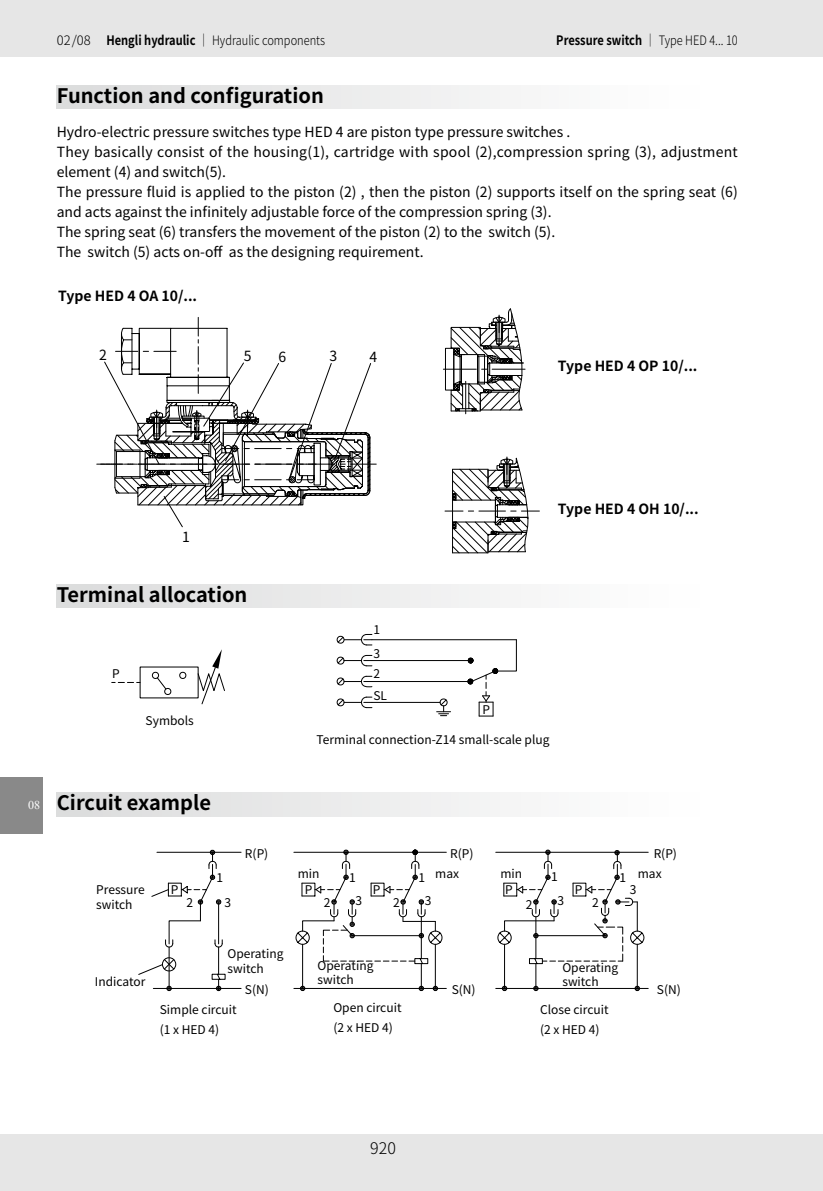
<style>
.page{position:relative;width:823px;height:1191px;background:#fff}
.page>*{position:absolute;margin:0;border:0;box-sizing:border-box;transform-origin:0 0}
.t1{font:700 20px "Noto Sans Hans";color:#000}
.t2{font:300 16px "Noto Sans Hans";color:#000}
.t3{font:14px/20px "Noto Sans Hans";color:#000}
.t4{font:700 14px "Noto Sans Hans";color:#000}
.t5{font:300 13px "Noto Sans Hans";color:#000;scale:.85 1}
.t6{font:700 13px "Noto Sans Hans";color:#000;scale:.85 1}
.t7{font:300 13px "Noto Sans Hans";color:#000}
.t8{font:12px/14.4px "Noto Sans Hans";color:#000}
.t9{font:12px "Times New Roman";color:#fff}
.s1{font-weight:700}
.s2{font-weight:300}
</style>
<div class="page">
<div style="left:0;top:0;width:822px;height:57px;background:#e6e6e6"></div>
<div style="left:0;top:1134px;width:822px;height:57px;background:#e6e6e6"></div>
<div style="left:0;top:777px;width:43px;height:56px;background:#898989"></div>
<div style="left:57px;top:85px;width:652px;height:24px;background:linear-gradient(to right,#dbdcdc,#fff)"></div>
<hr style="left:465px;top:381px;width:1px;height:33px;background:#000">
<svg style="left:443px;top:308px;width:82px;height:104px"></svg>
<svg style="left:444px;top:457px;width:95px;height:96px"></svg>
<svg style="left:97px;top:317px;width:279px;height:210px"></svg>
<hr style="left:157px;top:852px;width:84px;height:1px;background:#000">
<hr style="left:153px;top:988px;width:88px;height:1px;background:#000">
<svg style="left:138px;top:849px;width:87px;height:142px"></svg>
<hr style="left:218px;top:902px;width:1px;height:42px;background:#000">
<svg style="left:293px;top:849px;width:153px;height:142px"></svg>
<svg style="left:495px;top:849px;width:153px;height:142px"></svg>
<hr style="left:372px;top:639px;width:144px;height:1px;background:#000">
<svg style="left:436px;top:698px;width:14px;height:18px"></svg>
<svg style="left:336px;top:696px;width:36px;height:12px"></svg>
<svg style="left:336px;top:676px;width:36px;height:11px"></svg>
<hr style="left:372px;top:681px;width:99px;height:1px;background:#000">
<hr style="left:372px;top:702px;width:68px;height:1px;background:#000">
<hr style="left:372px;top:660px;width:98px;height:1px;background:#000">
<svg style="left:336px;top:655px;width:36px;height:11px"></svg>
<svg style="left:336px;top:634px;width:36px;height:11px"></svg>
<svg style="left:464px;top:639px;width:52px;height:77px"></svg>
<svg style="left:112px;top:682px;width:28px;height:1px"></svg>
<svg style="left:152px;top:671px;width:34px;height:24px"></svg>
<svg style="left:197px;top:649px;width:28px;height:55px"></svg>
<div style="left:57px;top:584px;width:652px;height:24px;background:linear-gradient(to right,#dbdcdc,#fff)"></div>
<div style="left:57px;top:793px;width:652px;height:23px;background:linear-gradient(to right,#dbdcdc,#fff)"></div>
<p class="t7" style="left:57px;top:33px;width:36px">02/08</p>
<p class="t5" style="left:106px;top:33px;width:258px"><span class="s1">Hengli hydraulic</span> ｜ Hydraulic components</p>
<p class="t6" style="left:556px;top:33px;width:215px">Pressure switch <span class="s2">｜ Type HED 4... 10</span></p>
<p class="t1" style="left:57px;top:84px;width:268px">Function and configuration</p>
<p class="t3" style="left:57px;top:122px;width:682px">Hydro-electric pressure switches type HED 4 are piston type pressure switches .<br>They basically consist of the housing(1), cartridge with spool (2),compression spring (3), adjustment element (4) and switch(5).<br>The pressure fluid is applied to the piston (2) , then the piston (2) supports itself on the spring seat (6) and acts against the infinitely adjustable force of the compression spring (3).<br>The spring seat (6) transfers the movement of the piston (2) to the switch (5).<br>The switch (5) acts on-off as the designing requirement.</p>
<p class="t4" style="left:58px;top:288px;width:140px">Type HED 4 OA 10/...</p>
<p class="t3" style="left:99px;top:345px;width:9px">2</p>
<p class="t3" style="left:243px;top:346px;width:9px">5</p>
<p class="t3" style="left:278px;top:347px;width:9px">6</p>
<p class="t3" style="left:329px;top:346px;width:9px">3</p>
<p class="t3" style="left:369px;top:347px;width:9px">4</p>
<p class="t4" style="left:557px;top:358px;width:141px">Type HED 4 OP 10/...</p>
<p class="t3" style="left:182px;top:527px;width:9px">1</p>
<p class="t1" style="left:57px;top:583px;width:192px">Terminal allocation</p>
<p class="t8" style="left:112px;top:667px;width:9px">P</p>
<p class="t8" style="left:145px;top:713px;width:50px">Symbols</p>
<p class="t4" style="left:557px;top:501px;width:142px">Type HED 4 OH 10/...</p>
<p class="t8" style="left:373px;top:618px;width:8px;line-height:23.8px">1<br>3</p>
<p class="t8" style="left:373px;top:667px;width:8px">2</p>
<p class="t8" style="left:373px;top:689px;width:15px">SL</p>
<p class="t8" style="left:482px;top:702px;width:9px">P</p>
<p class="t8" style="left:316px;top:732px;width:234px">Terminal connection-Z14 small-scale plug</p>
<p class="t9" style="left:28px;top:797px;width:13px">08</p>
<p class="t1" style="left:57px;top:792px;width:156px">Circuit example</p>
<p class="t8" style="left:216px;top:870px;width:8px">1</p>
<p class="t8" style="left:245px;top:846px;width:25px">R(P)</p>
<p class="t8" style="left:450px;top:846px;width:25px">R(P)</p>
<p class="t8" style="left:653px;top:846px;width:25px">R(P)</p>
<p class="t8" style="left:298px;top:867px;width:23px">min</p>
<p class="t8" style="left:435px;top:867px;width:25px">max</p>
<p class="t8" style="left:500px;top:866px;width:23px">min</p>
<p class="t8" style="left:637px;top:866px;width:25px">max</p>
<p class="t8" style="left:550px;top:869px;width:8px">1</p>
<p class="t8" style="left:349px;top:870px;width:8px">1</p>
<p class="t8" style="left:418px;top:870px;width:8px">1</p>
<p class="t8" style="left:619px;top:870px;width:8px">1</p>
<p class="t8" style="left:96px;top:883px;width:50px">Pressure switch</p>
<p class="t8" style="left:171px;top:883px;width:9px">P</p>
<p class="t8" style="left:305px;top:883px;width:9px">P</p>
<p class="t8" style="left:372px;top:883px;width:9px">P</p>
<p class="t8" style="left:505px;top:883px;width:9px">P</p>
<p class="t8" style="left:574px;top:883px;width:9px">P</p>
<p class="t8" style="left:323px;top:895px;width:8px">2</p>
<p class="t8" style="left:355px;top:894px;width:8px">3</p>
<p class="t8" style="left:525px;top:897px;width:8px">2</p>
<p class="t8" style="left:557px;top:894px;width:8px">3</p>
<p class="t8" style="left:393px;top:895px;width:8px">2</p>
<p class="t8" style="left:424px;top:894px;width:8px">3</p>
<p class="t8" style="left:186px;top:895px;width:8px">2</p>
<p class="t8" style="left:224px;top:895px;width:8px">3</p>
<p class="t8" style="left:591px;top:895px;width:8px">2</p>
<p class="t8" style="left:629px;top:883px;width:8px">3</p>
<p class="t8" style="left:95px;top:974px;width:52px">Indicator</p>
<p class="t8" style="left:227px;top:947px;width:57px">Operating switch</p>
<p class="t8" style="left:160px;top:999px;width:78px;line-height:20px">Simple circuit (1 x HED 4)</p>
<p class="t8" style="left:333px;top:998px;width:70px;line-height:20px">Open circuit (2 x HED 4)</p>
<p class="t8" style="left:539px;top:999px;width:70px;line-height:20px">Close circuit (2 x HED 4)</p>
<p class="t8" style="left:317px;top:958px;width:57px">Operating switch</p>
<p class="t8" style="left:562px;top:960px;width:57px">Operating switch</p>
<p class="t8" style="left:245px;top:982px;width:25px">S(N)</p>
<p class="t8" style="left:451px;top:982px;width:25px">S(N)</p>
<p class="t8" style="left:656px;top:982px;width:25px">S(N)</p>
<p class="t2" style="left:370px;top:1139px;width:27px">920</p>
</div>
